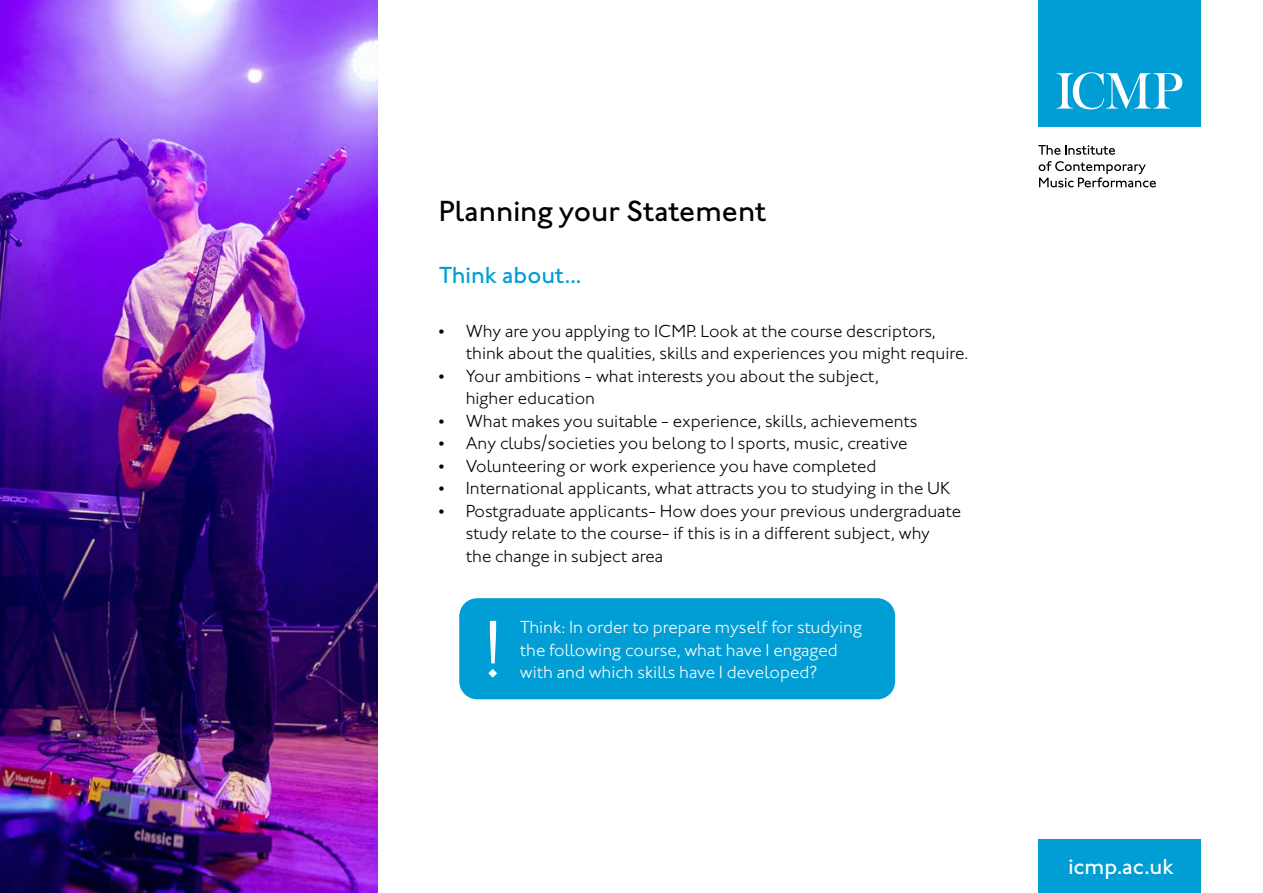
<style>
.page{position:relative;width:1263px;height:893px;background:#fff}
.page>*{position:absolute;margin:0;border:0;box-sizing:border-box;transform-origin:0 0}
.t1{font:300 83.1px "Johnston ITC";color:#fff}
.t2{font:500 30px "Johnston ITC";color:#000}
.t3{font:500 24px "Johnston ITC";color:#009ed4}
.t4{font:500 22.5px "Johnston ITC";color:#fff}
.t5{font:300 18px/22.5px "Johnston ITC";color:#000}
.t6{font:300 18px/22.5px "Johnston ITC";color:#fff}
</style>
<div class="page">
<div style="left:1038px;top:0;width:162px;height:127px;background:#009ed4"></div>
<svg style="left:1056px;top:72px;width:126px;height:37px"></svg>
<svg style="left:1038px;top:145px;width:77px;height:10px"></svg>
<svg style="left:1039px;top:161px;width:117px;height:26px"></svg>
<img style="left:0;top:0;width:377px;height:893px">
<div style="left:459px;top:598px;width:436px;height:101px;background:#009ed4;border-radius:18px"></div>
<div style="left:1038px;top:840px;width:162px;height:53px;background:#009ed4"></div>
<h2 class="t2" style="left:439px;top:193px;width:329px">Planning your Statement</h2>
<h3 class="t3" style="left:439px;top:261px;width:144px">Think about...</h3>
<p class="t5" style="left:466px;top:319px;width:504px;text-indent:-27px">• Why are you applying to ICMP. Look at the course descriptors, think about the qualities, skills and experiences you might require.</p>
<p class="t5" style="left:466px;top:364px;width:415px;text-indent:-27px">• Your ambitions - what interests you about the subject, higher education</p>
<p class="t5" style="left:439px;top:409px;width:480px">• What makes you suitable - experience, skills, achievements</p>
<p class="t5" style="left:439px;top:432px;width:470px">• Any clubs/societies you belong to = sports, music, creative</p>
<p class="t5" style="left:439px;top:454px;width:439px">• Volunteering or work experience you have completed</p>
<p class="t5" style="left:439px;top:477px;width:513px">• International applicants, what attracts you to studying in the UK</p>
<p class="t5" style="left:466px;top:499px;width:497px;text-indent:-27px">• Postgraduate applicants- How does your previous undergraduate study relate to the course- if this is in a different subject, why<br>the change in subject area</p>
<h1 class="t1" style="left:483px;top:600px;width:22px">!</h1>
<p class="t6" style="left:520px;top:616px;width:344px">Think: In order to prepare myself for studying the following course, what have I engaged</p>
<p class="t6" style="left:520px;top:661px;width:299px">with and which skills have I developed?</p>
<p class="t4" style="left:1068px;top:853px;width:107px">icmp.ac.uk</p>
</div>
